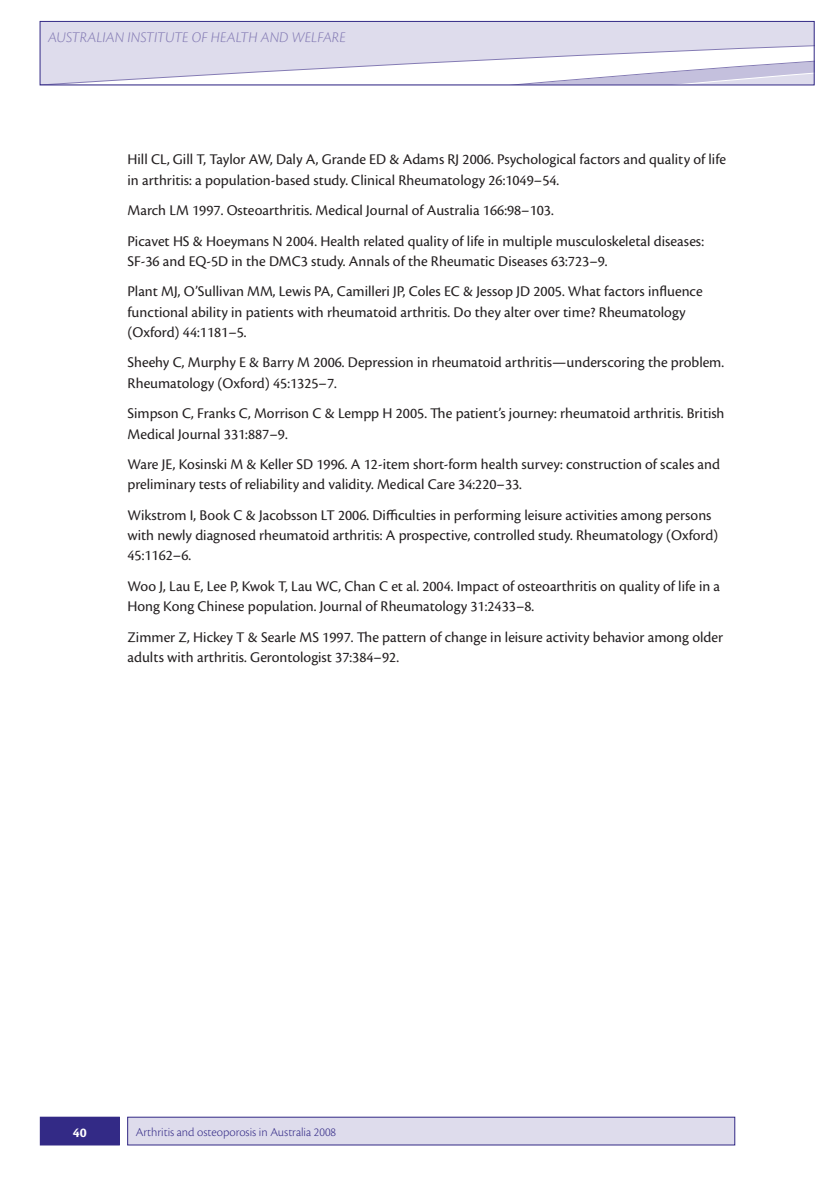
<style>
.page{position:relative;width:833px;height:1181px;background:#fff}
.page>*{position:absolute;margin:0;border:0;box-sizing:border-box;transform-origin:0 0}
.t1{font:15.45px/20.2px "Cronos Pro";color:#231f20}
.t2{font:italic 300 15.45px "Cronos Pro";letter-spacing:-.005em;color:#847bb4}
.t3{font:700 13.95px "Cronos Pro";color:#fff}
.t4{font:300 12.6px "Cronos Pro";color:#332a86}
</style>
<div class="page">
<div style="left:40px;top:21px;width:774px;height:64px;background:#dedcec"></div>
<svg style="left:65px;top:45px;width:747px;height:38px"></svg>
<div style="left:40px;top:21px;width:774px;height:64px;border:1px solid #332a86"></div>
<div style="left:128px;top:1117px;width:607px;height:27px;background:#dedcec"></div>
<div style="left:127px;top:1117px;width:608px;height:28px;border:1px solid #332a86"></div>
<div style="left:40px;top:1117px;width:79px;height:27px;background:#332a86"></div>
<div style="left:40px;top:1117px;width:80px;height:28px;border:1px solid #332a86"></div>
<p class="t2" style="left:48px;top:28px;width:299px">AUSTRALIAN INSTITUTE OF HEALTH AND WELFARE</p>
<p class="t1" style="left:127px;top:150px;width:600px">Hill CL, Gill T, Taylor AW, Daly A, Grande ED &amp; Adams RJ 2006. Psychological factors and quality of life in arthritis: a population-based study. Clinical Rheumatology 26:1049–54.</p>
<p class="t1" style="left:127px;top:196px;width:578px;line-height:30.5px">March LM 1997. Osteoarthritis. Medical Journal of Australia 166:98–103.<br>Picavet HS &amp; Hoeymans N 2004. Health related quality of life in multiple musculoskeletal diseases:</p>
<p class="t1" style="left:127px;top:247px;width:577px;line-height:30.5px">SF-36 and EQ-5D in the DMC3 study. Annals of the Rheumatic Diseases 63:723–9.<br>Plant MJ, O’Sullivan MM, Lewis PA, Camilleri JP, Coles EC &amp; Jessop JD 2005. What factors influence</p>
<p class="t1" style="left:127px;top:303px;width:559px">functional ability in patients with rheumatoid arthritis. Do they alter over time? Rheumatology (Oxford) 44:1181–5.</p>
<p class="t1" style="left:127px;top:353px;width:598px">Sheehy C, Murphy E &amp; Barry M 2006. Depression in rheumatoid arthritis—underscoring the problem.<br>Rheumatology (Oxford) 45:1325–7.</p>
<p class="t1" style="left:127px;top:404px;width:598px">Simpson C, Franks C, Morrison C &amp; Lempp H 2005. The patient’s journey: rheumatoid arthritis. British<br>Medical Journal 331:887–9.</p>
<p class="t1" style="left:127px;top:455px;width:594px">Ware JE, Kosinski M &amp; Keller SD 1996. A 12-item short-form health survey: construction of scales and preliminary tests of reliability and validity. Medical Care 34:220–33.</p>
<p class="t1" style="left:127px;top:506px;width:592px">Wikstrom I, Book C &amp; Jacobsson LT 2006. Difficulties in performing leisure activities among persons with newly diagnosed rheumatoid arthritis: A prospective, controlled study. Rheumatology (Oxford)<br>45:1162–6.</p>
<p class="t1" style="left:127px;top:577px;width:594px">Woo J, Lau E, Lee P, Kwok T, Lau WC, Chan C et al. 2004. Impact of osteoarthritis on quality of life in a<br>Hong Kong Chinese population. Journal of Rheumatology 31:2433–8.</p>
<p class="t1" style="left:127px;top:627px;width:597px">Zimmer Z, Hickey T &amp; Searle MS 1997. The pattern of change in leisure activity behavior among older adults with arthritis. Gerontologist 37:384–92.</p>
<p class="t3" style="left:73px;top:1125px;width:15px">40</p>
<p class="t4" style="left:136px;top:1126px;width:202px">Arthritis and osteoporosis in Australia 2008</p>
</div>
